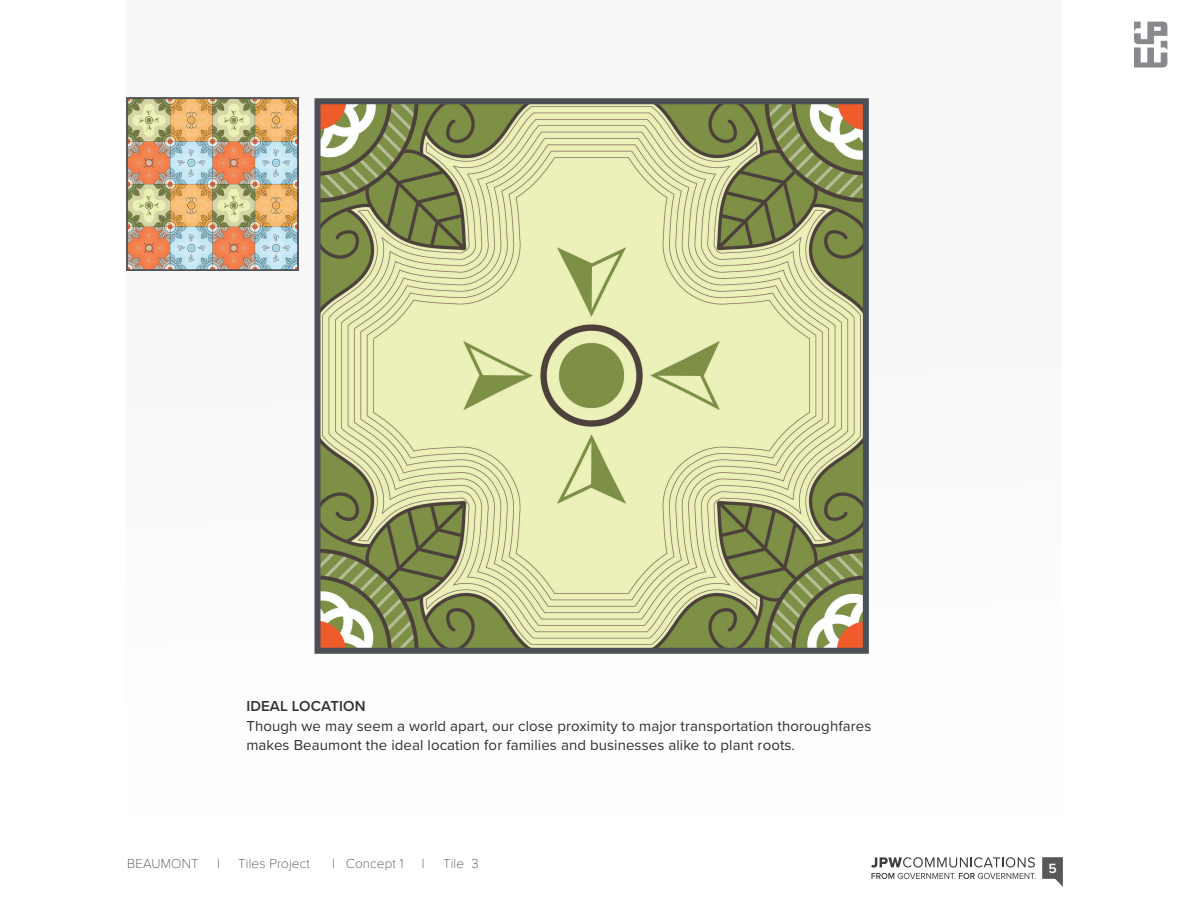
<style>
.page{position:relative;width:1188px;height:918px;background:#fff}
.page>*{position:absolute;margin:0;border:0;box-sizing:border-box;transform-origin:0 0}
.t1{font:15px/19.5px "Proxima Nova";letter-spacing:.005em;color:#312f30}
.t2{font:600 15px "Proxima Nova";letter-spacing:.005em;color:#312f30}
.t3{font:600 13.8px "Proxima Nova";color:#fff}
.t4{font:100 13.5px "Proxima Nova T";letter-spacing:.01em;color:#231f20}
</style>
<div class="page">
<svg style="left:1042px;top:857px;width:21px;height:30px"></svg>
<svg style="left:871px;top:857px;width:165px;height:22px"></svg>
<svg style="left:1134px;top:22px;width:33px;height:46px"></svg>
<div style="left:126px;top:0;width:936px;height:818px;background:#f8f8f9"></div>
<img style="left:322px;top:105px;width:540px;height:542px">
<img style="left:126px;top:98px;width:173px;height:172px">
<div style="left:315px;top:98px;width:554px;height:556px;border:6px solid #4a5056"></div>
<p class="t2" style="left:246px;top:695px;width:121px">IDEAL LOCATION</p>
<p class="t1" style="left:246px;top:715px;width:626px">Though we may seem a world apart, our close proximity to major transportation thoroughfares makes Beaumont the ideal location for families and businesses alike to plant roots.</p>
<p class="t4" style="left:127px;top:853px;width:73px">BEAUMONT</p>
<p class="t4" style="left:217px;top:853px;width:4px">|</p>
<p class="t4" style="left:238px;top:853px;width:73px">Tiles Project</p>
<p class="t4" style="left:332px;top:853px;width:73px">| Concept 1</p>
<p class="t4" style="left:422px;top:853px;width:4px">|</p>
<p class="t4" style="left:443px;top:853px;width:37px">Tile 3</p>
<p class="t3" style="left:1048px;top:858px;width:10px">5</p>
</div>
